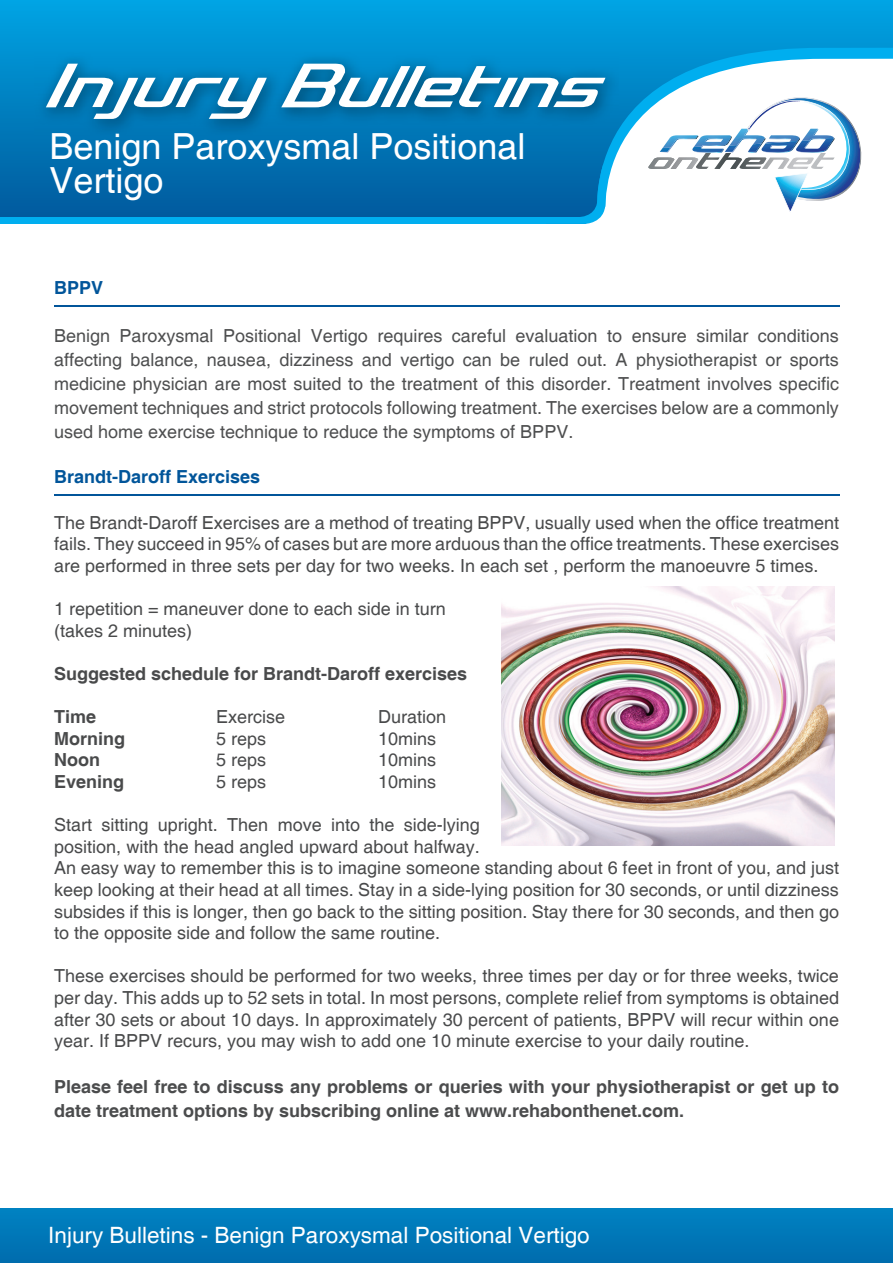
<style>
.page{position:relative;width:893px;height:1263px;background:#fff}
.page>*{position:absolute;margin:0;border:0;box-sizing:border-box;transform-origin:0 0}
.t1{font:36px/34.5px "Helvetica";color:#fff}
.t2{font:22.5px "Helvetica";color:#fff}
.t3{font:18px/21.6px "Helvetica";color:#494a4b;text-align:justify}
.t4{font:18px/24px "Helvetica";color:#4e4f50;text-align:justify}
.t5{font:700 18px/24px "Helvetica";color:#4b4c4d}
.t6{font:700 18px "Helvetica";color:#494a4b}
.t7{font:700 18px "Helvetica";color:#01559a}
</style>
<div class="page">
<div style="left:0;top:1209px;width:893px;height:54px;background:#0076b7"></div>
<svg style="left:0;top:0;width:893px;height:217px;background:#0096d7"></svg>
<img style="left:34px;top:52px;width:534px;height:84px">
<hr style="left:54px;top:305px;width:785px;height:1px;background:#01559a">
<hr style="left:54px;top:495px;width:785px;height:1px;background:#01559a">
<svg style="left:568px;top:47px;width:325px;height:17px;background:#009cdd"></svg>
<svg style="left:577px;top:58px;width:316px;height:159px"></svg>
<svg style="left:46px;top:64px;width:816px;height:160px"></svg>
<div style="left:0;top:217px;width:546px;height:7px;background:#00aeef"></div>
<img style="left:501px;top:587px;width:333px;height:259px">
<h1 class="t1" style="left:49px;top:129px;width:478px">Benign Paroxysmal Positional<br>Vertigo</h1>
<p class="t7" style="left:54px;top:277px;width:51px">BPPV</p>
<p class="t4" style="left:54px;top:323px;width:786px">Benign Paroxysmal Positional Vertigo requires careful evaluation to ensure similar conditions affecting balance, nausea, dizziness and vertigo can be ruled out. A physiotherapist or sports medicine physician are most suited to the treatment of this disorder. Treatment involves specific movement techniques and strict protocols following treatment. The exercises below are a commonly used home exercise technique to reduce the symptoms of BPPV.</p>
<p class="t7" style="left:54px;top:467px;width:208px">Brandt-Daroff Exercises</p>
<p class="t3" style="left:54px;top:512px;width:786px">The Brandt-Daroff Exercises are a method of treating BPPV, usually used when the office treatment fails. They succeed in 95% of cases but are more arduous than the office treatments. These exercises are performed in three sets per day for two weeks. In each set , perform the manoeuvre 5 times.</p>
<p class="t3" style="left:54px;top:598px;width:393px">1 repetition = maneuver done to each side in turn (takes 2 minutes)</p>
<p class="t6" style="left:54px;top:663px;width:415px">Suggested schedule for Brandt-Daroff exercises</p>
<p class="t6" style="left:54px;top:707px;width:44px">Time</p>
<p class="t3" style="left:216px;top:706px;width:71px">Exercise</p>
<p class="t3" style="left:378px;top:706px;width:70px">Duration</p>
<p class="t6" style="left:54px;top:728px;width:72px">Morning</p>
<p class="t3" style="left:216px;top:728px;width:52px">5 reps</p>
<p class="t3" style="left:378px;top:728px;width:60px">10mins</p>
<p class="t6" style="left:54px;top:750px;width:47px">Noon</p>
<p class="t3" style="left:216px;top:749px;width:52px">5 reps</p>
<p class="t3" style="left:378px;top:749px;width:60px">10mins</p>
<p class="t6" style="left:54px;top:771px;width:72px">Evening</p>
<p class="t3" style="left:216px;top:771px;width:52px">5 reps</p>
<p class="t3" style="left:378px;top:771px;width:60px">10mins</p>
<p class="t3" style="left:54px;top:814px;width:786px;text-align:left">Start sitting upright. Then move into the side-lying<br>position, with the head angled upward about halfway.<br>An easy way to remember this is to imagine someone standing about 6 feet in front of you, and just keep looking at their head at all times. Stay in a side-lying position for 30 seconds, or until dizziness subsides if this is longer, then go back to the sitting position. Stay there for 30 seconds, and then go to the opposite side and follow the same routine.</p>
<p class="t3" style="left:54px;top:965px;width:786px">These exercises should be performed for two weeks, three times per day or for three weeks, twice per day. This adds up to 52 sets in total. In most persons, complete relief from symptoms is obtained after 30 sets or about 10 days. In approximately 30 percent of patients, BPPV will recur within one year. If BPPV recurs, you may wish to add one 10 minute exercise to your daily routine.</p>
<p class="t5" style="left:54px;top:1075px;width:786px">Please feel free to discuss any problems or queries with your physiotherapist or get up to date treatment options by subscribing online at www.rehabonthenet.com.</p>
<p class="t2" style="left:48px;top:1222px;width:543px">Injury Bulletins - Benign Paroxysmal Positional Vertigo</p>
</div>
